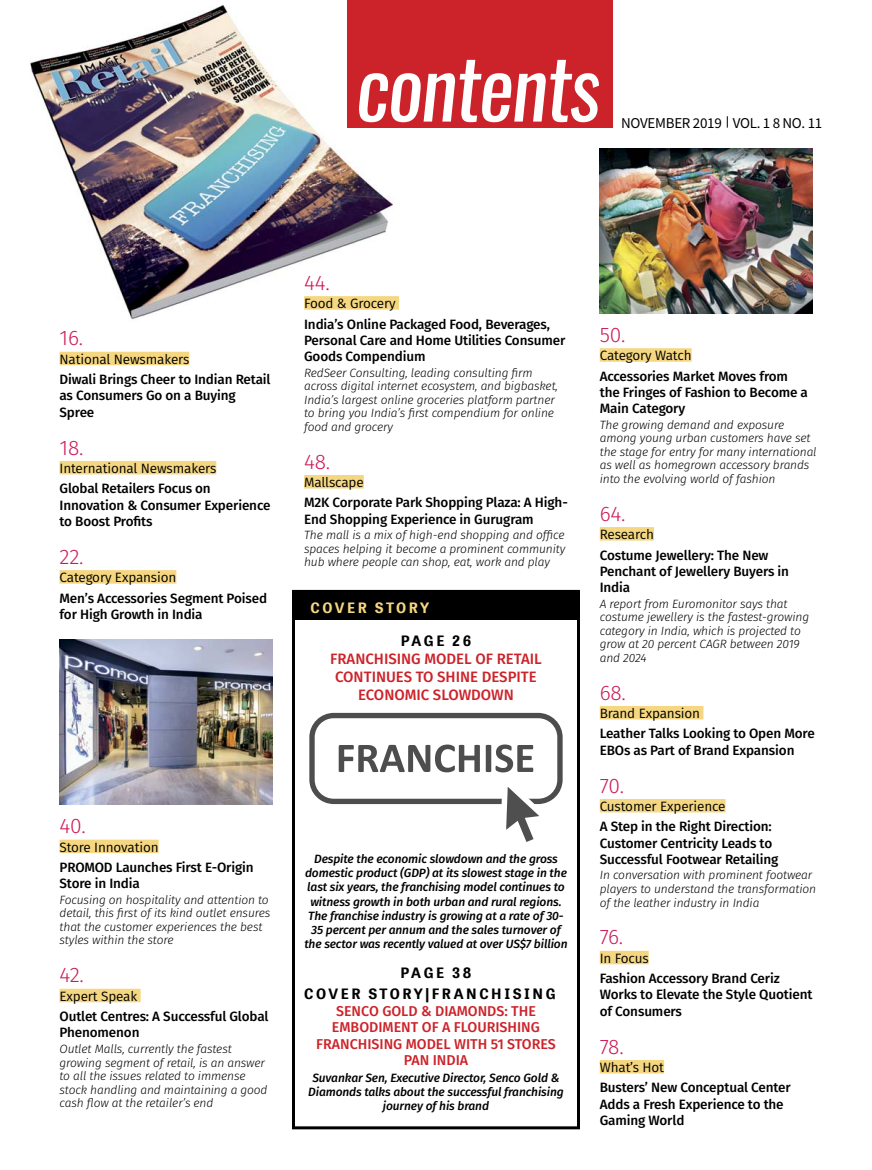
<style>
.page{position:relative;width:872px;height:1170px;background:#fff}
.page>*{position:absolute;margin:0;border:0;box-sizing:border-box;transform-origin:0 0}
.t1{font:italic 82.5px "Oswald";letter-spacing:-.02em;color:#fff}
.t2{font:300 21px "Fira Sans";letter-spacing:-.01em;color:#cc1b59}
.t3{font:500 15px/18px "Fira Sans";color:#cc2229;text-align:center}
.t4{font:15px "Source Sans Pro";letter-spacing:-.02em;color:#000}
.t5{font:500 14.25px/16.5px "Fira Sans";color:#cc2229;text-align:center}
.t6{font:700 14.25px/20.7px "Tablet Gothic W02";letter-spacing:.18em;color:#000}
.t7{font:700 14.25px "Tablet Gothic W02";letter-spacing:.17em;color:#f5d781}
.t8{font:500 13.5px/16.2px "Fira Sans";letter-spacing:-.01em;color:#000}
.t9{font:13.5px "Fira Sans";letter-spacing:-.01em;color:#000}
.t10{font:italic 300 12px/13.5px "Fira Sans";letter-spacing:-.01em;color:#000}
.t11{font:italic 500 12px/14.2px "Fira Sans";letter-spacing:-.01em;color:#000;text-align:center}
</style>
<div class="page">
<div style="left:292px;top:590px;width:288px;height:539px;border:3px solid #000"></div>
<img style="left:30px;top:5px;width:369px;height:315px">
<div style="left:347px;top:0;width:265px;height:128px;background:#cc2229"></div>
<div style="left:60px;top:352px;width:129px;height:13px;background:#f5d781"></div>
<div style="left:60px;top:461px;width:156px;height:13px;background:#f5d781"></div>
<div style="left:60px;top:570px;width:116px;height:13px;background:#f5d781"></div>
<div style="left:60px;top:839px;width:99px;height:14px;background:#f5d781"></div>
<div style="left:60px;top:988px;width:81px;height:14px;background:#f5d781"></div>
<div style="left:304px;top:296px;width:95px;height:13px;background:#f5d781"></div>
<div style="left:304px;top:475px;width:60px;height:13px;background:#f5d781"></div>
<div style="left:600px;top:348px;width:91px;height:14px;background:#f5d781"></div>
<div style="left:600px;top:527px;width:54px;height:13px;background:#f5d781"></div>
<div style="left:600px;top:706px;width:103px;height:13px;background:#f5d781"></div>
<div style="left:600px;top:798px;width:125px;height:14px;background:#f5d781"></div>
<div style="left:600px;top:950px;width:48px;height:14px;background:#f5d781"></div>
<div style="left:600px;top:1059px;width:64px;height:14px;background:#f5d781"></div>
<div style="left:293px;top:591px;width:285px;height:28px;background:#000"></div>
<svg style="left:727px;top:116px;width:1px;height:12px"></svg>
<img style="left:60px;top:639px;width:212px;height:165px">
<img style="left:600px;top:148px;width:212px;height:166px">
<svg style="left:309px;top:712px;width:253px;height:130px"></svg>
<h1 class="t1" style="left:356px;top:32px;width:246px">contents</h1>
<p class="t4" style="left:621px;top:117px;width:202px">NOVEMBER 2019 VOL. 1 8 NO. 11</p>
<h2 class="t2" style="left:60px;top:323px;width:25px">16.</h2>
<p class="t9" style="left:60px;top:352px;width:131px">National Newsmakers</p>
<p class="t8" style="left:60px;top:372px;width:212px">Diwali Brings Cheer to Indian Retail as Consumers Go on a Buying<br>Spree</p>
<h2 class="t2" style="left:60px;top:432px;width:25px">18.</h2>
<p class="t9" style="left:60px;top:461px;width:158px">International Newsmakers</p>
<p class="t8" style="left:60px;top:481px;width:212px">Global Retailers Focus on<br>Innovation &amp; Consumer Experience to Boost Profits</p>
<h2 class="t2" style="left:60px;top:541px;width:26px">22.</h2>
<p class="t9" style="left:60px;top:571px;width:118px">Category Expansion</p>
<p class="t8" style="left:60px;top:590px;width:209px">Men’s Accessories Segment Poised for High Growth in India</p>
<h2 class="t2" style="left:60px;top:811px;width:28px">40.</h2>
<p class="t9" style="left:60px;top:840px;width:101px">Store Innovation</p>
<p class="t8" style="left:60px;top:860px;width:196px">PROMOD Launches First E-Origin<br>Store in India</p>
<p class="t10" style="left:60px;top:893px;width:212px">Focusing on hospitality and attention to detail, this first of its kind outlet ensures that the customer experiences the best styles within the store</p>
<h2 class="t2" style="left:60px;top:960px;width:26px">42.</h2>
<p class="t9" style="left:60px;top:989px;width:79px">Expert Speak</p>
<p class="t8" style="left:60px;top:1009px;width:210px">Outlet Centres: A Successful Global<br>Phenomenon</p>
<p class="t10" style="left:60px;top:1042px;width:209px">Outlet Malls, currently the fastest growing segment of retail, is an answer to all the issues related to immense stock handling and maintaining a good cash flow at the retailer’s end</p>
<h2 class="t2" style="left:304px;top:268px;width:27px">44.</h2>
<p class="t9" style="left:304px;top:297px;width:93px">Food &amp; Grocery</p>
<p class="t8" style="left:304px;top:316px;width:263px">India’s Online Packaged Food, Beverages,<br>Personal Care and Home Utilities Consumer<br>Goods Compendium</p>
<p class="t10" style="left:304px;top:366px;width:255px">RedSeer Consulting, leading consulting firm across digital internet ecosystem, and bigbasket, India’s largest online groceries platform partner to bring you India’s first compendium for online food and grocery</p>
<h2 class="t2" style="left:304px;top:446px;width:28px">48.</h2>
<p class="t9" style="left:304px;top:475px;width:61px">Mallscape</p>
<p class="t8" style="left:304px;top:495px;width:265px">M2K Corporate Park Shopping Plaza: A High-<br>End Shopping Experience in Gurugram</p>
<p class="t10" style="left:304px;top:529px;width:263px;text-align:justify">The mall is a mix of high-end shopping and office spaces helping it become a prominent community hub where people can shop, eat, work and play</p>
<p class="t7" style="left:310px;top:597px;width:120px">COVER STORY</p>
<p class="t6" style="left:401px;top:629px;width:72px">PAGE 26</p>
<p class="t3" style="left:330px;top:650px;width:213px">FRANCHISING MODEL OF RETAIL<br>CONTINUES TO SHINE DESPITE<br>ECONOMIC SLOWDOWN</p>
<p class="t11" style="left:304px;top:852px;width:265px">Despite the economic slowdown and the gross domestic product (GDP) at its slowest stage in the last six years, the franchising model continues to witness growth in both urban and rural regions.<br>The franchise industry is growing at a rate of 30- 35 percent per annum and the sales turnover of the sector was recently valued at over US$7 billion</p>
<p class="t6" style="left:304px;top:962px;width:253px;text-indent:96px">PAGE 38<br>COVER STORY|FRANCHISING</p>
<p class="t5" style="left:316px;top:1003px;width:241px">SENCO GOLD &amp; DIAMONDS: THE<br>EMBODIMENT OF A FLOURISHING<br>FRANCHISING MODEL WITH 51 STORES<br>PAN INDIA</p>
<p class="t11" style="left:308px;top:1070px;width:257px">Suvankar Sen, Executive Director, Senco Gold &amp;<br>Diamonds talks about the successful franchising journey of his brand</p>
<h2 class="t2" style="left:600px;top:320px;width:27px">50.</h2>
<p class="t9" style="left:600px;top:349px;width:93px">Category Watch</p>
<p class="t8" style="left:600px;top:368px;width:210px">Accessories Market Moves from the Fringes of Fashion to Become a<br>Main Category</p>
<p class="t10" style="left:600px;top:418px;width:218px">The growing demand and exposure among young urban customers have set the stage for entry for many international as well as homegrown accessory brands into the evolving world of fashion</p>
<h2 class="t2" style="left:600px;top:498px;width:27px">64.</h2>
<p class="t9" style="left:600px;top:528px;width:56px">Research</p>
<p class="t8" style="left:600px;top:547px;width:191px">Costume Jewellery: The New<br>Penchant of Jewellery Buyers in<br>India</p>
<p class="t10" style="left:600px;top:597px;width:211px">A report from Euromonitor says that costume jewellery is the fastest-growing category in India, which is projected to grow at 20 percent CAGR between 2019 and 2024</p>
<h2 class="t2" style="left:600px;top:677px;width:28px">68.</h2>
<p class="t9" style="left:600px;top:706px;width:102px">Brand Expansion</p>
<p class="t8" style="left:600px;top:726px;width:216px">Leather Talks Looking to Open More<br>EBOs as Part of Brand Expansion</p>
<h2 class="t2" style="left:600px;top:770px;width:26px">70.</h2>
<p class="t9" style="left:600px;top:799px;width:127px">Customer Experience</p>
<p class="t8" style="left:600px;top:819px;width:180px">A Step in the Right Direction:<br>Customer Centricity Leads to<br>Successful Footwear Retailing</p>
<p class="t10" style="left:600px;top:869px;width:218px">In conversation with prominent footwear players to understand the transformation of the leather industry in India</p>
<h2 class="t2" style="left:600px;top:922px;width:25px">76.</h2>
<p class="t9" style="left:600px;top:951px;width:50px">In Focus</p>
<p class="t8" style="left:600px;top:971px;width:214px">Fashion Accessory Brand Ceriz<br>Works to Elevate the Style Quotient of Consumers</p>
<h2 class="t2" style="left:600px;top:1031px;width:25px">78.</h2>
<p class="t9" style="left:600px;top:1060px;width:66px">What’s Hot</p>
<p class="t8" style="left:600px;top:1080px;width:192px">Busters’ New Conceptual Center<br>Adds a Fresh Experience to the<br>Gaming World</p>
</div>
